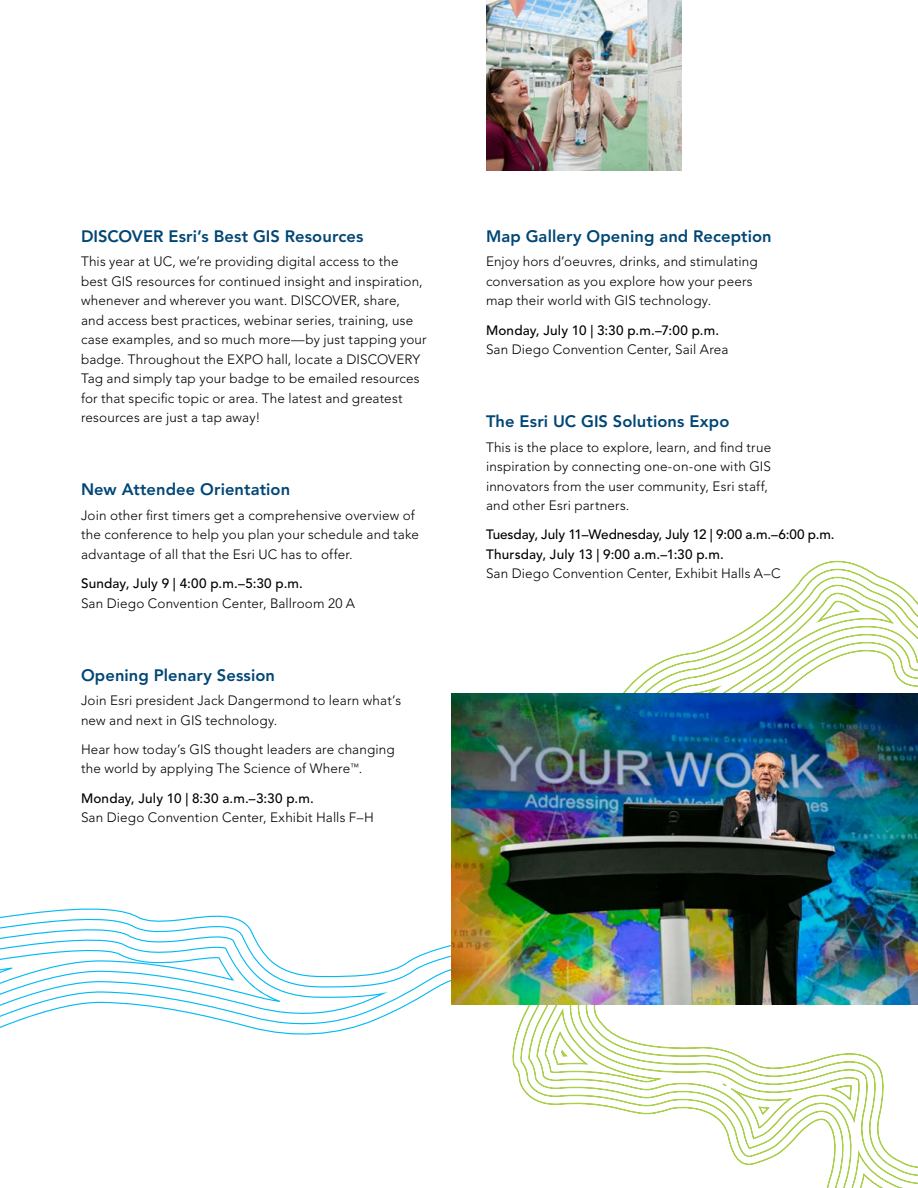
<style>
.page{position:relative;width:918px;height:1188px;background:#fff}
.page>*{position:absolute;margin:0;border:0;box-sizing:border-box;transform-origin:0 0}
.t1{font:800 16.5px "Avenir LT Std";letter-spacing:.005em;color:#004675}
.t2{font:300 13.5px/19.5px "Avenir LT Std";letter-spacing:.01em;color:#000}
.t3{font:500 13.5px/19.5px "Avenir LT Std";letter-spacing:.015em;color:#000}
</style>
<div class="page">
<svg style="left:623px;top:560px;width:295px;height:133px"></svg>
<svg style="left:0;top:908px;width:918px;height:280px"></svg>
<svg style="left:0;top:949px;width:234px;height:227px"></svg>
<svg style="left:0;top:967px;width:12px;height:182px"></svg>
<img style="left:451px;top:693px;width:467px;height:312px">
<img style="left:486px;top:0;width:195px;height:171px">
<p class="t1" style="left:81px;top:226px;width:284px">DISCOVER Esri’s Best GIS Resources</p>
<p class="t2" style="left:81px;top:252px;width:347px">This year at UC, we’re providing digital access to the best GIS resources for continued insight and inspiration, whenever and wherever you want. DISCOVER, share,<br>and access best practices, webinar series, training, use case examples, and so much more—by just tapping your badge. Throughout the EXPO hall, locate a DISCOVERY Tag and simply tap your badge to be emailed resources for that specific topic or area. The latest and greatest resources are just a tap away!</p>
<p class="t1" style="left:81px;top:480px;width:211px">New Attendee Orientation</p>
<p class="t2" style="left:81px;top:505px;width:340px">Join other first timers get a comprehensive overview of the conference to help you plan your schedule and take advantage of all that the Esri UC has to offer.</p>
<p class="t3" style="left:81px;top:574px;width:224px">Sunday, July 9 | 4:00 p.m.–5:30 p.m.</p>
<p class="t2" style="left:81px;top:593px;width:276px">San Diego Convention Center, Ballroom 20 A</p>
<p class="t1" style="left:81px;top:665px;width:196px">Opening Plenary Session</p>
<p class="t2" style="left:81px;top:691px;width:322px">Join Esri president Jack Dangermond to learn what’s new and next in GIS technology.</p>
<p class="t2" style="left:81px;top:739px;width:315px">Hear how today’s GIS thought leaders are changing the world by applying The Science of Where<sup>™</sup>.</p>
<p class="t3" style="left:81px;top:789px;width:234px">Monday, July 10 | 8:30 a.m.–3:30 p.m.</p>
<p class="t2" style="left:81px;top:808px;width:294px">San Diego Convention Center, Exhibit Halls F–H</p>
<p class="t1" style="left:486px;top:226px;width:287px">Map Gallery Opening and Reception</p>
<p class="t2" style="left:486px;top:252px;width:273px">Enjoy hors d’oeuvres, drinks, and stimulating conversation as you explore how your peers map their world with GIS technology.</p>
<p class="t3" style="left:486px;top:321px;width:235px">Monday, July 10 | 3:30 p.m.–7:00 p.m.</p>
<p class="t2" style="left:486px;top:340px;width:244px">San Diego Convention Center, Sail Area</p>
<p class="t1" style="left:486px;top:412px;width:245px">The Esri UC GIS Solutions Expo</p>
<p class="t2" style="left:486px;top:437px;width:287px">This is the place to explore, learn, and find true inspiration by connecting one-on-one with GIS innovators from the user community, Esri staff, and other Esri partners.</p>
<p class="t3" style="left:486px;top:525px;width:350px">Tuesday, July 11–Wednesday, July 12 | 9:00 a.m.–6:00 p.m.<br>Thursday, July 13 | 9:00 a.m.–1:30 p.m.</p>
<p class="t2" style="left:486px;top:564px;width:296px">San Diego Convention Center, Exhibit Halls A–C</p>
</div>
